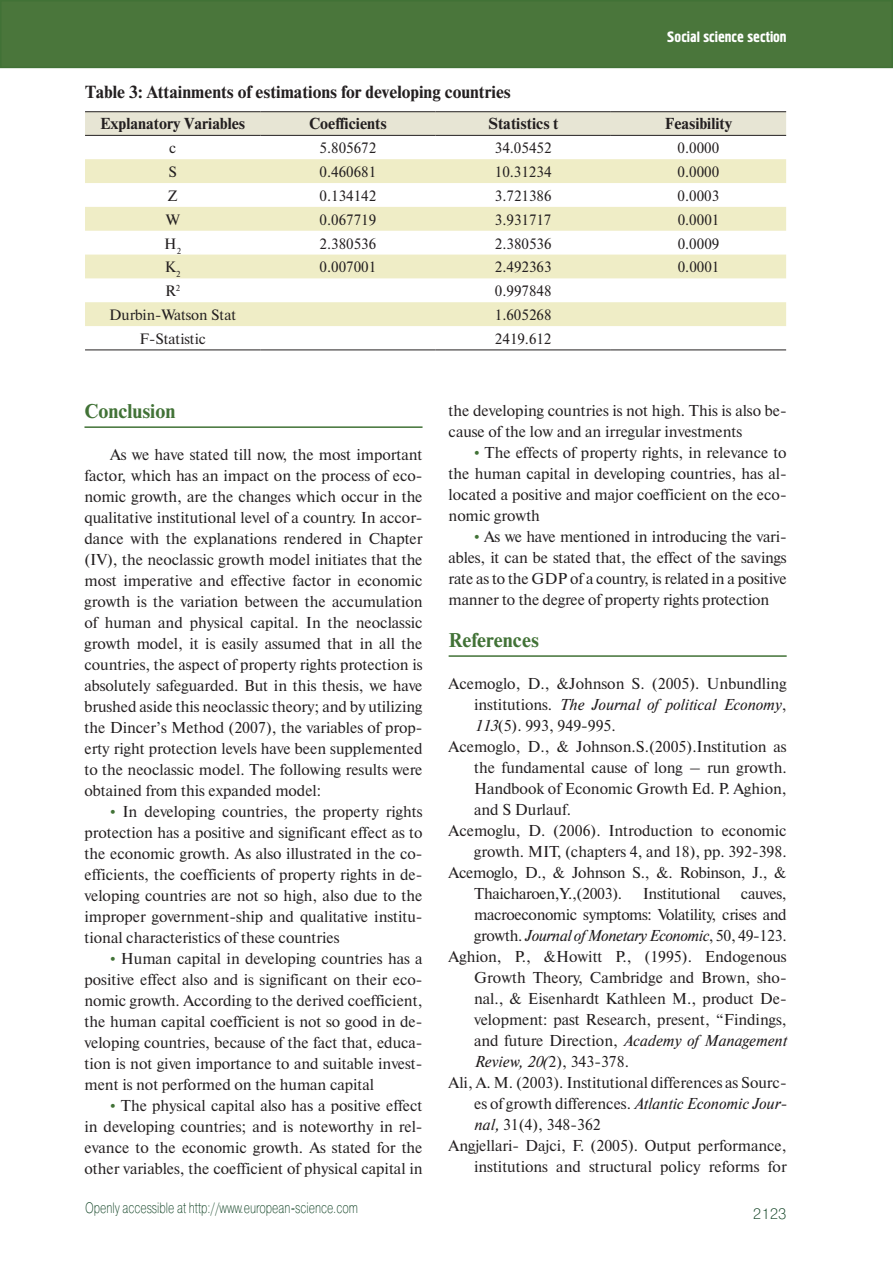
<style>
.page{position:relative;width:893px;height:1263px;background:#fff}
.page>*{position:absolute;margin:0;border:0;box-sizing:border-box;transform-origin:0 0}
.t1{font:700 18.75px "Newton C";color:#417236}
.t2{font:700 16.5px "Newton C";color:#231f20}
.t3{font:15.75px/21px "Newton C";color:#231f20;text-align:justify}
.t4{font:15.75px "Newton C";letter-spacing:-.02em;color:#231f20}
.t5{font:italic 15.75px "Newton C";letter-spacing:-.02em;color:#231f20}
.t6{font:italic 15.75px "Newton C";color:#231f20}
.t7{font:15px "Newton C";color:#231f20}
.t8{font:700 15px "Newton C";color:#231f20}
.t9{font:15px "Pragmatica Light C";color:#0b3e1f;scale:.75 1}
.t10{font:15px "Hermes C";color:#fff}
.t11{font:15px "Pragmatica Light C";color:#0b3e1f}
.s1{font-family:"Times New Roman";color:#417236}
.s2{font-style:normal}
.s3{font-style:italic}
</style>
<div class="page">
<div style="left:1px;top:1px;width:891px;height:66px;background:#4a763b"></div>
<div style="left:0;top:0;width:893px;height:68px;border:2px solid #417236"></div>
<hr style="left:84px;top:426px;width:339px;height:2px;background:#417236">
<svg style="left:85px;top:112px;width:701px;height:23px;background:#e3e1d1"></svg>
<svg style="left:85px;top:159px;width:701px;height:167px;fill:#efedc6"></svg>
<hr style="left:85px;top:111px;width:175px;height:1px;background:#231f20">
<hr style="left:260px;top:111px;width:176px;height:1px;background:#231f20">
<hr style="left:436px;top:111px;width:175px;height:1px;background:#231f20">
<hr style="left:611px;top:111px;width:175px;height:1px;background:#231f20">
<hr style="left:85px;top:135px;width:175px;height:1px;background:#231f20">
<hr style="left:260px;top:135px;width:176px;height:1px;background:#231f20">
<hr style="left:436px;top:135px;width:175px;height:1px;background:#231f20">
<hr style="left:611px;top:135px;width:175px;height:1px;background:#231f20">
<hr style="left:85px;top:349px;width:175px;height:1px;background:#231f20">
<hr style="left:260px;top:349px;width:176px;height:1px;background:#231f20">
<hr style="left:436px;top:349px;width:175px;height:1px;background:#231f20">
<hr style="left:611px;top:349px;width:175px;height:1px;background:#231f20">
<hr style="left:449px;top:655px;width:338px;height:2px;background:#417236">
<p class="t10" style="left:667px;top:29px;width:121px">Social science section</p>
<p class="t2" style="left:85px;top:82px;width:427px">Table 3: Attainments of estimations for developing countries</p>
<p class="t8" style="left:100px;top:115px;width:147px">Explanatory Variables</p>
<p class="t8" style="left:309px;top:115px;width:79px">Coefficients</p>
<p class="t8" style="left:488px;top:115px;width:72px">Statistics t</p>
<p class="t8" style="left:665px;top:115px;width:69px">Feasibility</p>
<p class="t7" style="left:169px;top:140px;width:9px">c</p>
<p class="t7" style="left:320px;top:140px;width:58px">5.805672</p>
<p class="t7" style="left:495px;top:140px;width:58px">34.05452</p>
<p class="t7" style="left:678px;top:140px;width:43px">0.0000</p>
<p class="t7" style="left:168px;top:164px;width:10px">S</p>
<p class="t7" style="left:320px;top:164px;width:58px">0.460681</p>
<p class="t7" style="left:495px;top:164px;width:58px">10.31234</p>
<p class="t7" style="left:678px;top:164px;width:43px">0.0000</p>
<p class="t7" style="left:168px;top:188px;width:12px">Z</p>
<p class="t7" style="left:320px;top:188px;width:58px">0.134142</p>
<p class="t7" style="left:495px;top:188px;width:58px">3.721386</p>
<p class="t7" style="left:678px;top:188px;width:43px">0.0003</p>
<p class="t7" style="left:166px;top:211px;width:16px">W</p>
<p class="t7" style="left:320px;top:211px;width:58px">0.067719</p>
<p class="t7" style="left:495px;top:211px;width:58px">3.931717</p>
<p class="t7" style="left:678px;top:211px;width:43px">0.0001</p>
<p class="t7" style="left:164px;top:235px;width:18px">H<sub>2</sub></p>
<p class="t7" style="left:320px;top:235px;width:58px">2.380536</p>
<p class="t7" style="left:495px;top:235px;width:58px">2.380536</p>
<p class="t7" style="left:678px;top:235px;width:43px">0.0009</p>
<p class="t7" style="left:165px;top:259px;width:17px">K<sub>2</sub></p>
<p class="t7" style="left:320px;top:259px;width:58px">0.007001</p>
<p class="t7" style="left:495px;top:259px;width:58px">2.492363</p>
<p class="t7" style="left:678px;top:259px;width:43px">0.0001</p>
<p class="t7" style="left:165px;top:283px;width:17px">R<sup>2</sup></p>
<p class="t7" style="left:495px;top:283px;width:58px">0.997848</p>
<p class="t7" style="left:109px;top:307px;width:128px">Durbin-Watson Stat</p>
<p class="t7" style="left:495px;top:307px;width:58px">1.605268</p>
<p class="t7" style="left:139px;top:331px;width:68px">F-Statistic</p>
<p class="t7" style="left:495px;top:331px;width:58px">2419.612</p>
<p class="t1" style="left:84px;top:400px;width:92px">Conclusion</p>
<p class="t3" style="left:84px;top:444px;width:340px;text-indent:26px">As we have stated till now, the most important factor, which has an impact on the process of eco&shy;nomic growth, are the changes which occur in the qualitative institutional level of a country. In accor&shy;dance with the explanations rendered in Chapter (IV), the neoclassic growth model initiates that the most imperative and effective factor in economic growth is the variation between the accumulation of human and physical capital. In the neoclassic growth model, it is easily assumed that in all the countries, the aspect of property rights protection is absolutely safeguarded. But in this thesis, we have brushed aside this neoclassic theory; and by utilizing the Dincer’s Method (2007), the variables of prop&shy;erty right protection levels have been supplemented to the neoclassic model. The following results were obtained from this expanded model:</p>
<p class="t3" style="left:84px;top:801px;width:340px;text-indent:25px"><span class="s1">•</span> In developing countries, the property rights protection has a positive and significant effect as to the economic growth. As also illustrated in the co&shy;efficients, the coefficients of property rights in de&shy;veloping countries are not so high, also due to the improper government-ship and qualitative institu&shy;tional characteristics of these countries</p>
<p class="t3" style="left:84px;top:948px;width:340px;text-indent:26px"><span class="s1">•</span> Human capital in developing countries has a positive effect also and is significant on their eco&shy;nomic growth. According to the derived coefficient, the human capital coefficient is not so good in de&shy;veloping countries, because of the fact that, educa&shy;tion is not given importance to and suitable invest&shy;ment is not performed on the human capital</p>
<p class="t3" style="left:84px;top:1095px;width:340px;text-indent:26px"><span class="s1">•</span> The physical capital also has a positive effect in developing countries; and is noteworthy in rel&shy;evance to the economic growth. As stated for the other variables, the coefficient of physical capital in</p>
<p class="t9" style="left:85px;top:1199px;width:365px">Openly accessible at http://www.european-science.com</p>
<p class="t3" style="left:449px;top:400px;width:339px">the developing countries is not high. This is also be&shy;cause of the low and an irregular investments</p>
<p class="t3" style="left:449px;top:442px;width:340px;text-indent:25px"><span class="s1">•</span> The effects of property rights, in relevance to the human capital in developing countries, has al&shy;located a positive and major coefficient on the eco&shy;nomic growth</p>
<p class="t3" style="left:449px;top:526px;width:340px;text-indent:26px"><span class="s1">•</span> As we have mentioned in introducing the vari&shy;ables, it can be stated that, the effect of the savings rate as to the GDP of a country, is related in a positive manner to the degree of property rights protection</p>
<p class="t1" style="left:449px;top:629px;width:92px">References</p>
<p class="t3" style="left:449px;top:673px;width:340px">Acemoglo, D., &amp;Johnson S. (2005). Unbundling</p>
<p class="t6" style="left:474px;top:696px;width:314px"><span class="s2">institutions.</span> The Journal of political Economy<span class="s2">,</span></p>
<p class="t3" style="left:474px;top:715px;width:143px"><span class="s3">113</span>(5). 993, 949-995.</p>
<p class="t3" style="left:449px;top:736px;width:340px">Acemoglo, D., &amp; Johnson.S.(2005).Institution as</p>
<p class="t3" style="left:474px;top:757px;width:314px">the fundamental cause of long – run growth.</p>
<p class="t3" style="left:474px;top:778px;width:314px">Handbook of Economic Growth Ed. P. Aghion,</p>
<p class="t3" style="left:474px;top:799px;width:98px">and S Durlauf.</p>
<p class="t3" style="left:449px;top:820px;width:340px">Acemoglu, D. (2006). Introduction to economic</p>
<p class="t3" style="left:474px;top:841px;width:314px">growth. MIT, (chapters 4, and 18), pp. 392-398.</p>
<p class="t4" style="left:449px;top:864px;width:339px">Acemoglo, D., &amp; Johnson S., &amp;. Robinson, J., &amp;</p>
<p class="t4" style="left:474px;top:885px;width:150px">Thaicharoen,Y.,(2003).</p>
<p class="t4" style="left:643px;top:885px;width:79px">Institutional</p>
<p class="t3" style="left:741px;top:883px;width:47px">cauves,</p>
<p class="t4" style="left:474px;top:906px;width:314px">macroeconomic symptoms: Volatility, crises and</p>
<p class="t5" style="left:474px;top:927px;width:314px"><span class="s2">growth.</span> Journal of Monetary Economic<span class="s2">, 50, 49-123.</span></p>
<p class="t3" style="left:449px;top:946px;width:340px">Aghion, P., &amp;Howitt P., (1995). Endogenous</p>
<p class="t3" style="left:474px;top:967px;width:314px">Growth Theory, Cambridge and Brown, sho-</p>
<p class="t3" style="left:474px;top:988px;width:314px">nal., &amp; Eisenhardt Kathleen M., product De-</p>
<p class="t3" style="left:474px;top:1009px;width:314px">velopment: past Research, present, “Findings,</p>
<p class="t3" style="left:474px;top:1030px;width:314px">and future Direction, <span class="s3">Academy of Management</span></p>
<p class="t3" style="left:474px;top:1051px;width:156px"><span class="s3">Review, 20(</span>2), 343-378.</p>
<p class="t3" style="left:449px;top:1072px;width:340px">Ali, A. M. (2003). Institutional differences as Sourc-</p>
<p class="t3" style="left:474px;top:1093px;width:314px">es of growth differences. <span class="s3">Atlantic Economic Jour-</span></p>
<p class="t3" style="left:474px;top:1114px;width:128px"><span class="s3">nal,</span> 31(4), 348-362</p>
<p class="t3" style="left:449px;top:1135px;width:340px">Angjellari- Dajci, F. (2005). Output performance,</p>
<p class="t3" style="left:474px;top:1156px;width:314px">institutions and structural policy reforms for</p>
<p class="t11" style="left:753px;top:1205px;width:35px">2123</p>
</div>
